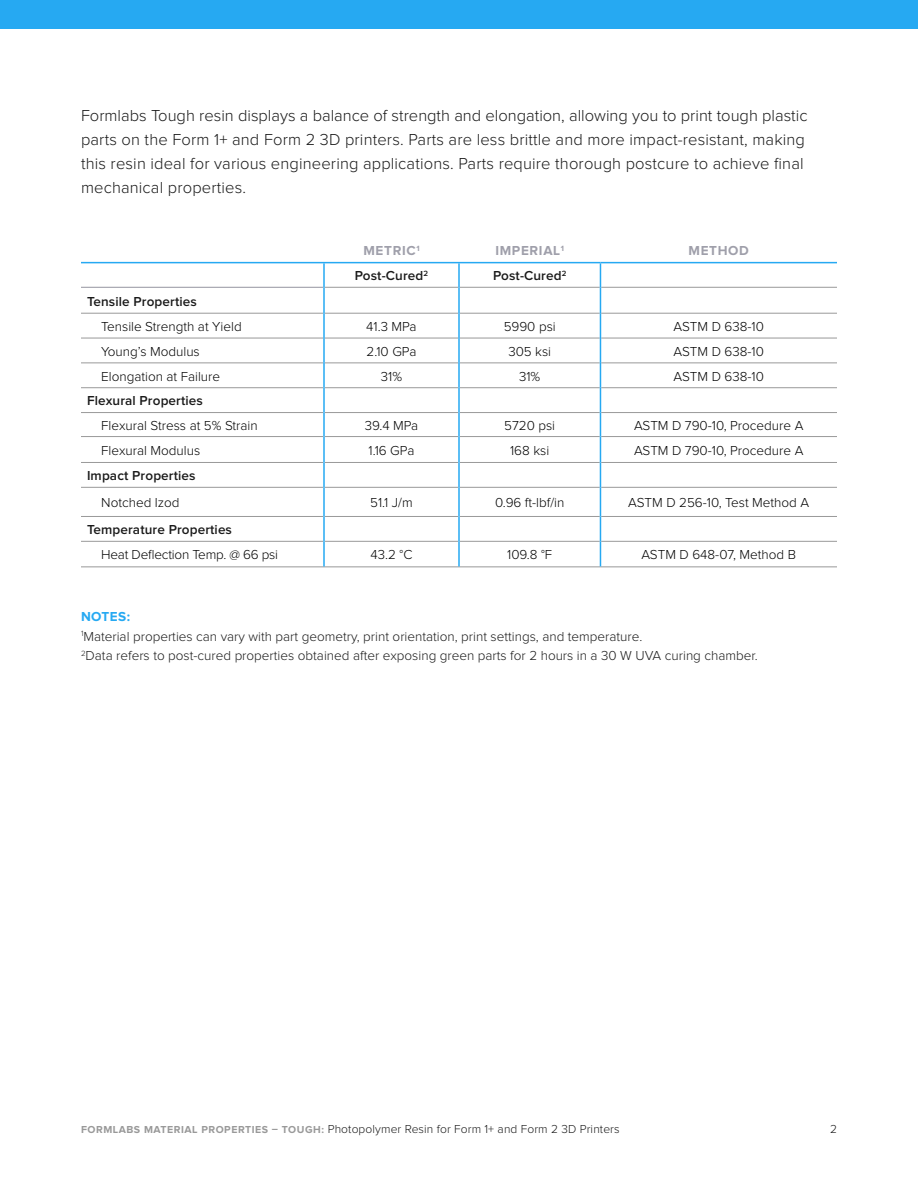
<style>
.page{position:relative;width:918px;height:1188px;background:#fff}
.page>*{position:absolute;margin:0;border:0;box-sizing:border-box;transform-origin:0 0}
.t1{font:300 16.5px/24px "Proxima Nova";letter-spacing:.01em;color:#1a1a1a}
.t2{font:300 13.5px "Proxima Nova";color:#000}
.t3{font:300 13.5px "Proxima Nova";color:#1a1a1a}
.t4{font:600 13.5px "Proxima Nova";letter-spacing:.01em;color:#1a1a1a}
.t5{font:700 13.5px "Proxima Nova";letter-spacing:.05em;color:#9f9faa}
.t6{font:700 13.5px "Proxima Nova";letter-spacing:.03em;color:#26a9f2}
.t7{font:300 12px "Proxima Nova";letter-spacing:.01em;color:#1a1a1a}
.s1{color:#1a1a1a}
.s2{font-weight:700;font-size:10.5px;color:#999}
</style>
<div class="page">
<div style="left:0;top:0;width:918px;height:28px;background:#26a9f2"></div>
<hr style="left:81px;top:313px;width:242px;height:1px;background:#999">
<hr style="left:81px;top:338px;width:242px;height:1px;background:#999">
<hr style="left:81px;top:363px;width:242px;height:1px;background:#999">
<hr style="left:81px;top:387px;width:242px;height:1px;background:#999">
<hr style="left:325px;top:387px;width:133px;height:1px;background:#999">
<hr style="left:460px;top:387px;width:140px;height:1px;background:#999">
<hr style="left:601px;top:387px;width:236px;height:1px;background:#999">
<hr style="left:81px;top:412px;width:242px;height:1px;background:#999">
<hr style="left:325px;top:412px;width:133px;height:1px;background:#999">
<hr style="left:460px;top:412px;width:140px;height:1px;background:#999">
<hr style="left:601px;top:412px;width:236px;height:1px;background:#999">
<hr style="left:81px;top:436px;width:242px;height:1px;background:#999">
<hr style="left:325px;top:436px;width:133px;height:1px;background:#999">
<hr style="left:460px;top:436px;width:140px;height:1px;background:#999">
<hr style="left:601px;top:436px;width:236px;height:1px;background:#999">
<hr style="left:81px;top:462px;width:242px;height:1px;background:#999">
<hr style="left:325px;top:462px;width:133px;height:1px;background:#999">
<hr style="left:460px;top:462px;width:140px;height:1px;background:#999">
<hr style="left:601px;top:462px;width:236px;height:1px;background:#999">
<hr style="left:81px;top:487px;width:242px;height:1px;background:#999">
<hr style="left:325px;top:487px;width:133px;height:1px;background:#999">
<hr style="left:460px;top:487px;width:140px;height:1px;background:#999">
<hr style="left:601px;top:487px;width:236px;height:1px;background:#999">
<hr style="left:81px;top:516px;width:242px;height:1px;background:#999">
<hr style="left:325px;top:516px;width:133px;height:1px;background:#999">
<hr style="left:460px;top:516px;width:140px;height:1px;background:#999">
<hr style="left:601px;top:516px;width:236px;height:1px;background:#999">
<hr style="left:81px;top:541px;width:242px;height:1px;background:#999">
<hr style="left:325px;top:541px;width:133px;height:1px;background:#999">
<hr style="left:460px;top:541px;width:140px;height:1px;background:#999">
<hr style="left:601px;top:541px;width:236px;height:1px;background:#999">
<hr style="left:81px;top:566px;width:243px;height:1px;background:#999">
<hr style="left:324px;top:566px;width:135px;height:1px;background:#999">
<hr style="left:459px;top:566px;width:141px;height:1px;background:#999">
<hr style="left:600px;top:566px;width:237px;height:1px;background:#999">
<hr style="left:81px;top:262px;width:243px;height:1px;background:#26a9f2">
<hr style="left:324px;top:262px;width:135px;height:1px;background:#26a9f2">
<hr style="left:459px;top:262px;width:141px;height:1px;background:#26a9f2">
<hr style="left:600px;top:262px;width:237px;height:1px;background:#26a9f2">
<hr style="left:81px;top:287px;width:242px;height:1px;background:#9494a0">
<hr style="left:325px;top:287px;width:133px;height:1px;background:#999">
<hr style="left:325px;top:313px;width:133px;height:1px;background:#999">
<hr style="left:325px;top:338px;width:133px;height:1px;background:#999">
<hr style="left:325px;top:363px;width:133px;height:1px;background:#999">
<hr style="left:460px;top:287px;width:140px;height:1px;background:#999">
<hr style="left:460px;top:313px;width:140px;height:1px;background:#999">
<hr style="left:460px;top:338px;width:140px;height:1px;background:#999">
<hr style="left:460px;top:363px;width:140px;height:1px;background:#999">
<hr style="left:601px;top:287px;width:236px;height:1px;background:#999">
<hr style="left:601px;top:313px;width:236px;height:1px;background:#999">
<hr style="left:601px;top:338px;width:236px;height:1px;background:#999">
<hr style="left:601px;top:363px;width:236px;height:1px;background:#999">
<hr style="left:323px;top:263px;width:2px;height:24px;background:#26a9f2">
<hr style="left:323px;top:287px;width:2px;height:26px;background:#26a9f2">
<hr style="left:323px;top:313px;width:2px;height:25px;background:#26a9f2">
<hr style="left:323px;top:338px;width:2px;height:25px;background:#26a9f2">
<hr style="left:323px;top:363px;width:2px;height:25px;background:#26a9f2">
<hr style="left:323px;top:388px;width:2px;height:25px;background:#26a9f2">
<hr style="left:323px;top:413px;width:2px;height:24px;background:#26a9f2">
<hr style="left:323px;top:437px;width:2px;height:25px;background:#26a9f2">
<hr style="left:323px;top:462px;width:2px;height:25px;background:#26a9f2">
<hr style="left:323px;top:487px;width:2px;height:29px;background:#26a9f2">
<hr style="left:323px;top:516px;width:2px;height:25px;background:#26a9f2">
<hr style="left:323px;top:541px;width:2px;height:25px;background:#26a9f2">
<hr style="left:458px;top:263px;width:2px;height:24px;background:#26a9f2">
<hr style="left:458px;top:287px;width:2px;height:26px;background:#26a9f2">
<hr style="left:458px;top:313px;width:2px;height:25px;background:#26a9f2">
<hr style="left:458px;top:338px;width:2px;height:25px;background:#26a9f2">
<hr style="left:458px;top:363px;width:2px;height:25px;background:#26a9f2">
<hr style="left:458px;top:388px;width:2px;height:25px;background:#26a9f2">
<hr style="left:458px;top:413px;width:2px;height:24px;background:#26a9f2">
<hr style="left:458px;top:437px;width:2px;height:25px;background:#26a9f2">
<hr style="left:458px;top:462px;width:2px;height:25px;background:#26a9f2">
<hr style="left:458px;top:487px;width:2px;height:29px;background:#26a9f2">
<hr style="left:458px;top:516px;width:2px;height:25px;background:#26a9f2">
<hr style="left:458px;top:541px;width:2px;height:25px;background:#26a9f2">
<svg style="left:600px;top:263px;width:1px;height:303px"></svg>
<p class="t1" style="left:81px;top:104px;width:728px">Formlabs Tough resin displays a balance of strength and elongation, allowing you to print tough plastic parts on the Form 1+ and Form 2 3D printers. Parts are less brittle and more impact-resistant, making this resin ideal for various engineering applications. Parts require thorough postcure to achieve final mechanical properties.</p>
<p class="t5" style="left:363px;top:245px;width:58px">METRIC<sup>1</sup></p>
<p class="t5" style="left:495px;top:245px;width:70px">IMPERIAL<sup>1</sup></p>
<p class="t5" style="left:688px;top:245px;width:62px">METHOD</p>
<p class="t4" style="left:355px;top:270px;width:75px">Post-Cured<sup>2</sup></p>
<p class="t4" style="left:493px;top:270px;width:75px">Post-Cured<sup>2</sup></p>
<p class="t4" style="left:87px;top:295px;width:111px">Tensile Properties</p>
<p class="t2" style="left:101px;top:320px;width:142px">Tensile Strength at Yield</p>
<p class="t2" style="left:366px;top:320px;width:52px">41.3 MPa</p>
<p class="t2" style="left:504px;top:320px;width:54px">5990 psi</p>
<p class="t2" style="left:674px;top:320px;width:92px">ASTM D 638-10</p>
<p class="t2" style="left:101px;top:345px;width:100px">Young’s Modulus</p>
<p class="t2" style="left:367px;top:345px;width:51px">2.10 GPa</p>
<p class="t2" style="left:508px;top:345px;width:44px">305 ksi</p>
<p class="t2" style="left:674px;top:345px;width:92px">ASTM D 638-10</p>
<p class="t2" style="left:101px;top:370px;width:120px">Elongation at Failure</p>
<p class="t2" style="left:381px;top:370px;width:23px">31%</p>
<p class="t2" style="left:519px;top:370px;width:23px">31%</p>
<p class="t2" style="left:674px;top:370px;width:92px">ASTM D 638-10</p>
<p class="t4" style="left:87px;top:395px;width:117px">Flexural Properties</p>
<p class="t2" style="left:101px;top:419px;width:158px">Flexural Stress at 5% Strain</p>
<p class="t2" style="left:365px;top:419px;width:55px">39.4 MPa</p>
<p class="t2" style="left:504px;top:419px;width:52px">5720 psi</p>
<p class="t2" style="left:634px;top:419px;width:171px">ASTM D 790-10, Procedure A</p>
<p class="t2" style="left:101px;top:444px;width:101px">Flexural Modulus</p>
<p class="t2" style="left:369px;top:444px;width:47px">1.16 GPa</p>
<p class="t2" style="left:510px;top:444px;width:41px">168 ksi</p>
<p class="t2" style="left:634px;top:444px;width:171px">ASTM D 790-10, Procedure A</p>
<p class="t4" style="left:87px;top:470px;width:110px">Impact Properties</p>
<p class="t2" style="left:101px;top:497px;width:80px">Notched Izod</p>
<p class="t2" style="left:370px;top:497px;width:44px">51.1 J/m</p>
<p class="t2" style="left:495px;top:497px;width:71px">0.96 ft-lbf/in</p>
<p class="t2" style="left:628px;top:497px;width:182px">ASTM D 256-10, Test Method A</p>
<p class="t4" style="left:87px;top:524px;width:147px">Temperature Properties</p>
<p class="t2" style="left:101px;top:549px;width:178px">Heat Deflection Temp. @ 66 psi</p>
<p class="t2" style="left:371px;top:549px;width:43px">43.2 <span class="s1">°</span>C</p>
<p class="t2" style="left:507px;top:549px;width:47px">109.8 <span class="s1">°</span>F</p>
<p class="t2" style="left:641px;top:549px;width:156px">ASTM D 648-07, Method B</p>
<p class="t6" style="left:81px;top:611px;width:51px">NOTES:</p>
<p class="t3" style="left:81px;top:630px;width:563px"><sup>1</sup>Material properties can vary with part geometry, print orientation, print settings, and temperature.</p>
<p class="t3" style="left:81px;top:650px;width:678px"><sup>2</sup>Data refers to post-cured properties obtained after exposing green parts for 2 hours in a 30 W UVA curing chamber.</p>
<p class="t7" style="left:81px;top:1124px;width:540px"><span class="s2">FORMLABS MATERIAL PROPERTIES – TOUGH:</span> Photopolymer Resin for Form 1+ and Form 2 3D Printers</p>
<p class="t7" style="left:830px;top:1124px;width:8px">2</p>
</div>
